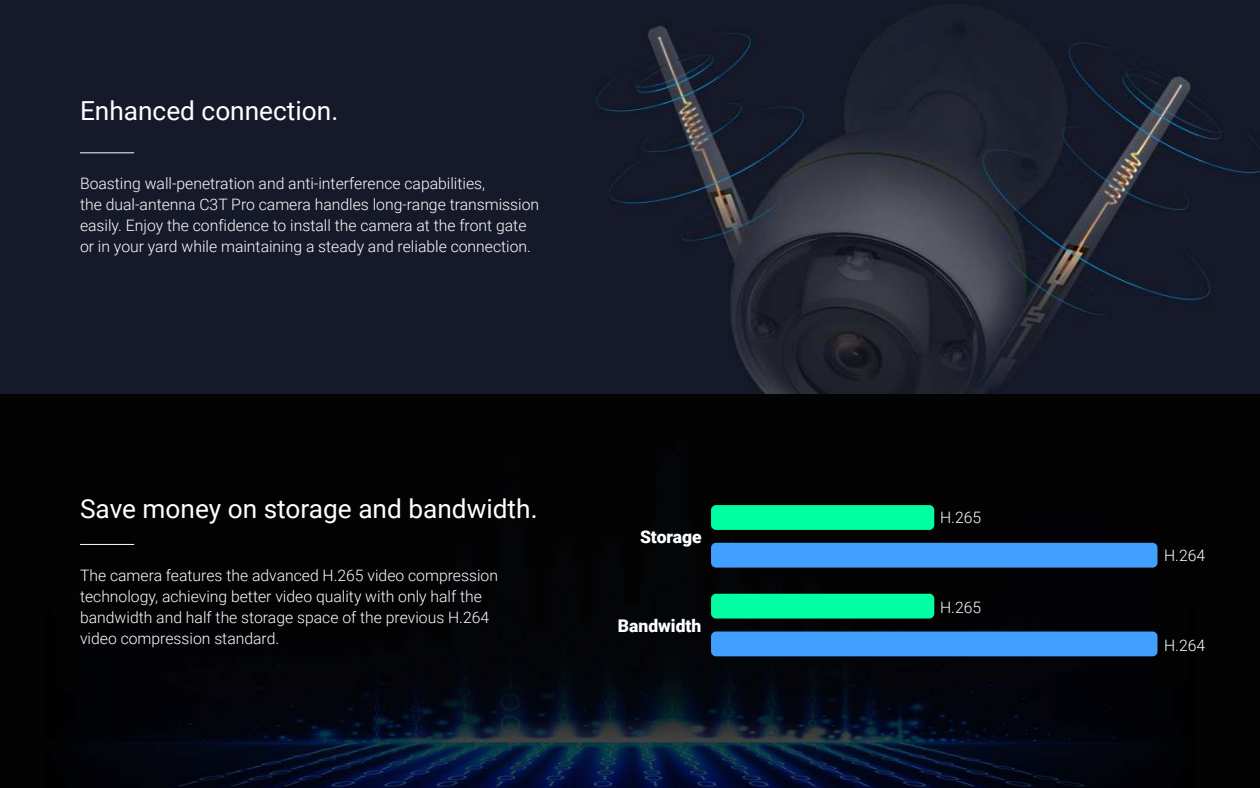
<style>
.page{position:relative;width:1260px;height:788px;background:#fff}
.page>*{position:absolute;margin:0;border:0;box-sizing:border-box;transform-origin:0 0}
.t1{font:26.25px "Roboto";color:#fff}
.t2{font:900 17.5px "Roboto";color:#fff}
.t3{font:300 15.75px/21px "Roboto";color:#fff}
</style>
<div class="page">
<img style="left:0;top:0;width:1260px;height:788px">
<hr style="left:80px;top:152px;width:54px;height:1px;background:#fff">
<hr style="left:80px;top:544px;width:54px;height:1px;background:#fff">
<div style="left:711px;top:505px;width:223px;height:25px;background:#00ffa2;border-radius:5px"></div>
<div style="left:711px;top:542px;width:447px;height:25px;background:#409fff;border-radius:5px"></div>
<div style="left:711px;top:593px;width:223px;height:25px;background:#00ffa2;border-radius:5px"></div>
<div style="left:711px;top:631px;width:447px;height:25px;background:#409fff;border-radius:5px"></div>
<h1 class="t1" style="left:80px;top:92px;width:260px">Enhanced connection.</h1>
<p class="t3" style="left:80px;top:172px;width:461px">Boasting wall-penetration and anti-interference capabilities,<br>the dual-antenna C3T Pro camera handles long-range transmission easily. Enjoy the confidence to install the camera at the front gate or in your yard while maintaining a steady and reliable connection.</p>
<h1 class="t1" style="left:80px;top:490px;width:459px">Save money on storage and bandwidth.</h1>
<p class="t3" style="left:80px;top:564px;width:419px">The camera features the advanced H.265 video compression technology, achieving better video quality with only half the bandwidth and half the storage space of the previous H.264 video compression standard.</p>
<p class="t2" style="left:640px;top:524px;width:63px">Storage</p>
<p class="t2" style="left:618px;top:613px;width:85px">Bandwidth</p>
<p class="t3" style="left:940px;top:506px;width:43px">H.265</p>
<p class="t3" style="left:940px;top:596px;width:43px">H.265</p>
<p class="t3" style="left:1164px;top:544px;width:43px">H.264</p>
<p class="t3" style="left:1164px;top:634px;width:43px">H.264</p>
</div>
